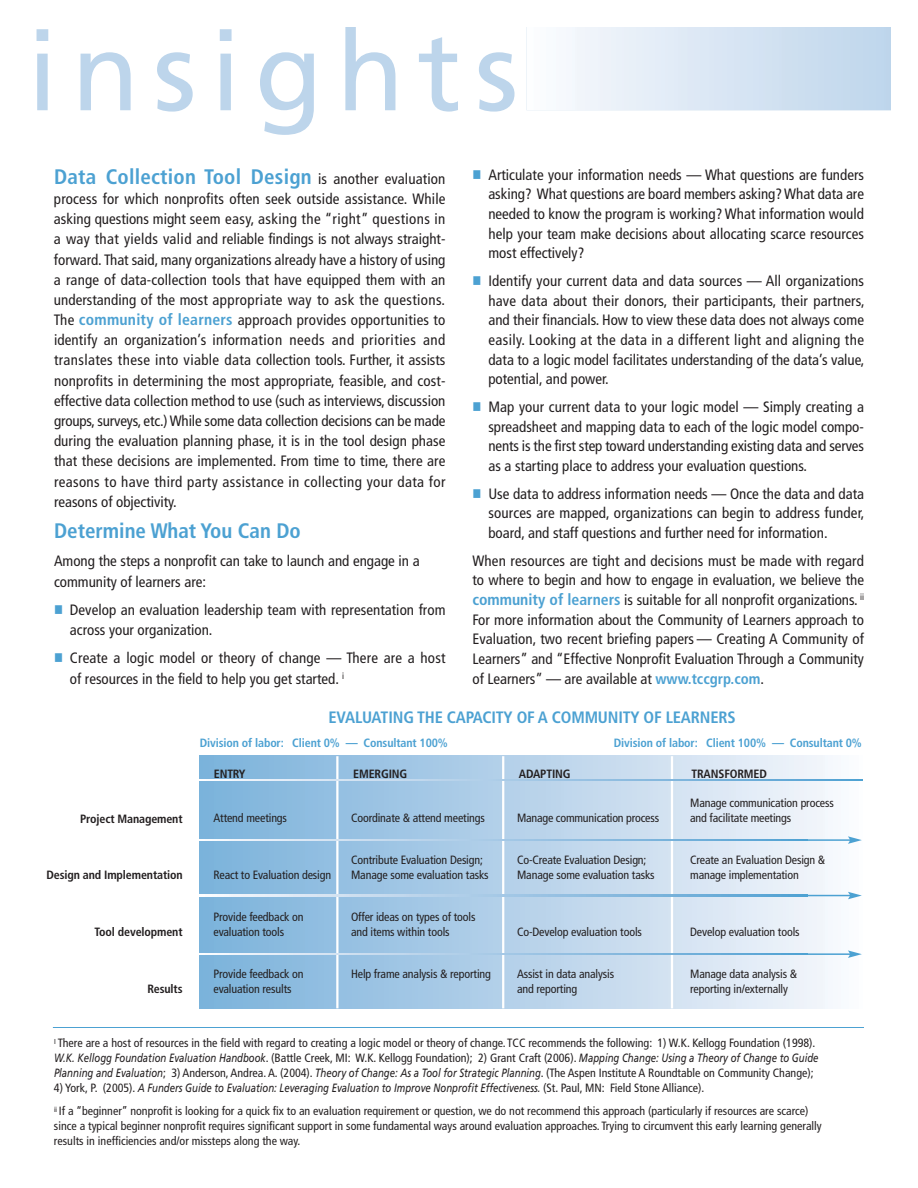
<style>
.page{position:relative;width:918px;height:1188px;background:#fff}
.page>*{position:absolute;margin:0;border:0;box-sizing:border-box;transform-origin:0 0}
.t1{font:111px "Frutiger";letter-spacing:.125em;color:#bdd5eb}
.t2{font:700 condensed 21px "Frutiger";letter-spacing:.01em;color:#4ca1d2}
.t3{font:700 condensed 16.5px "Frutiger";letter-spacing:-.01em;color:#4ca1d2}
.t4{font:condensed 15px/19.6px "Frutiger";color:#231f20;text-align:justify}
.t5{font:condensed 12px/15px "Frutiger";letter-spacing:-.01em;color:#231f20}
.t6{font:700 condensed 12px "Frutiger";letter-spacing:-.01em;color:#231f20}
.t7{font:700 condensed 12px "Frutiger";letter-spacing:-.01em;color:#4ca1d2}
.s1{font-weight:400;font-size:15px;color:#231f20}
.s2{font-weight:700;font-size:15.75px;color:#4ca1d2}
.s3{font-weight:700;color:#4ca1d2}
.s4{font-style:italic;font-stretch:normal}
</style>
<div class="page">
<div style="left:526px;top:27px;width:365px;height:83px;background:linear-gradient(to right,#fbfcfe,#bdd5eb)"></div>
<hr style="left:53px;top:1027px;width:811px;height:1px;background:#4ca1d2">
<div style="left:199px;top:756px;width:663px;height:252px;background:linear-gradient(to right,#7bb1da,#f6f7fc)"></div>
<hr style="left:336px;top:756px;width:3px;height:252px;background:#fff">
<hr style="left:502px;top:756px;width:2px;height:252px;background:#fff">
<hr style="left:671px;top:756px;width:2px;height:252px;background:#fff">
<hr style="left:801px;top:839px;width:50px;height:2px;background:#4ca1d2">
<svg style="left:848px;top:836px;width:14px;height:8px"></svg>
<svg style="left:199px;top:839px;width:602px;height:2px"></svg>
<svg style="left:199px;top:779px;width:663px;height:2px"></svg>
<hr style="left:801px;top:895px;width:50px;height:1px;background:#4ca1d2">
<svg style="left:848px;top:892px;width:14px;height:7px"></svg>
<svg style="left:199px;top:895px;width:602px;height:1px"></svg>
<hr style="left:801px;top:953px;width:50px;height:2px;background:#4ca1d2">
<svg style="left:848px;top:950px;width:14px;height:8px"></svg>
<svg style="left:199px;top:953px;width:602px;height:2px"></svg>
<h1 class="t1" style="left:27px;top:27px;width:493px">insights</h1>
<h2 class="t2" style="left:54px;top:168px;width:393px">Data Collection Tool Design <span class="s1">is another evaluation</span></h2>
<p class="t4" style="left:54px;top:190px;width:393px;line-height:20.2px">process for which nonprofits often seek outside assistance. While asking questions might seem easy, asking the “right” questions in a way that yields valid and reliable findings is not always straight&shy;forward. That said, many organizations already have a history of using a range of data-collection tools that have equipped them with an understanding of the most appropriate way to ask the questions.<br>The <span class="s2">community of learners</span> approach provides opportunities to identify an organization’s information needs and priorities and translates these into viable data collection tools. Further, it assists nonprofits in determining the most appropriate, feasible, and cost&shy;effective data collection method to use (such as interviews, discussion groups, surveys, etc.) While some data collection decisions can be made during the evaluation planning phase, it is in the tool design phase that these decisions are implemented. From time to time, there are reasons to have third party assistance in collecting your data for reasons of objectivity.</p>
<h2 class="t2" style="left:54px;top:522px;width:248px">Determine What You Can Do</h2>
<p class="t4" style="left:54px;top:552px;width:367px;line-height:20.2px">Among the steps a nonprofit can take to launch and engage in a community of learners are:</p>
<p class="t4" style="left:70px;top:601px;width:377px;line-height:20.2px">Develop an evaluation leadership team with representation from across your organization.</p>
<p class="t4" style="left:70px;top:649px;width:377px;line-height:20.2px">Create a logic model or theory of change — There are a host of resources in the field to help you get started. <sup>i</sup></p>
<p class="t4" style="left:488px;top:166px;width:377px">Articulate your information needs — What questions are funders asking? What questions are board members asking? What data are needed to know the program is working? What information would help your team make decisions about allocating scarce resources most effectively?</p>
<p class="t4" style="left:488px;top:272px;width:378px">Identify your current data and data sources — All organizations have data about their donors, their participants, their partners, and their financials. How to view these data does not always come easily. Looking at the data in a different light and aligning the data to a logic model facilitates understanding of the data’s value, potential, and power.</p>
<p class="t4" style="left:488px;top:398px;width:377px">Map your current data to your logic model — Simply creating a spreadsheet and mapping data to each of the logic model compo&shy;nents is the first step toward understanding existing data and serves as a starting place to address your evaluation questions.</p>
<p class="t4" style="left:488px;top:485px;width:378px">Use data to address information needs — Once the data and data sources are mapped, organizations can begin to address funder, board, and staff questions and further need for information.</p>
<p class="t4" style="left:472px;top:552px;width:393px">When resources are tight and decisions must be made with regard to where to begin and how to engage in evaluation, we believe the <span class="s2">community of learners</span> is suitable for all nonprofit organizations. <sup>ii </sup>For more information about the Community of Learners approach to Evaluation, two recent briefing papers — Creating A Community of Learners” and “Effective Nonprofit Evaluation Through a Community of Learners” — are available at <span class="s3">www.tccgrp.com</span>.</p>
<p class="t3" style="left:329px;top:711px;width:409px">EVALUATING THE CAPACITY OF A COMMUNITY OF LEARNERS</p>
<p class="t7" style="left:200px;top:738px;width:250px">Division of labor: Client 0% — Consultant 100%</p>
<p class="t7" style="left:614px;top:738px;width:250px">Division of labor: Client 100% — Consultant 0%</p>
<p class="t6" style="left:214px;top:769px;width:33px">ENTRY</p>
<p class="t6" style="left:353px;top:769px;width:56px">EMERGING</p>
<p class="t6" style="left:519px;top:769px;width:53px">ADAPTING</p>
<p class="t6" style="left:691px;top:769px;width:77px">TRANSFORMED</p>
<p class="t6" style="left:80px;top:814px;width:104px">Project Management</p>
<p class="t6" style="left:46px;top:870px;width:138px">Design and Implementation</p>
<p class="t6" style="left:95px;top:927px;width:90px">Tool development</p>
<p class="t6" style="left:147px;top:984px;width:37px">Results</p>
<p class="t5" style="left:213px;top:811px;width:75px">Attend meetings</p>
<p class="t5" style="left:213px;top:868px;width:119px">React to Evaluation design</p>
<p class="t5" style="left:213px;top:910px;width:92px">Provide feedback on evaluation tools</p>
<p class="t5" style="left:213px;top:967px;width:92px">Provide feedback on evaluation results</p>
<p class="t5" style="left:351px;top:811px;width:135px">Coordinate &amp; attend meetings</p>
<p class="t5" style="left:351px;top:853px;width:139px">Contribute Evaluation Design;<br>Manage some evaluation tasks</p>
<p class="t5" style="left:351px;top:910px;width:126px">Offer ideas on types of tools and items within tools</p>
<p class="t5" style="left:351px;top:967px;width:141px">Help frame analysis &amp; reporting</p>
<p class="t5" style="left:517px;top:811px;width:144px">Manage communication process</p>
<p class="t5" style="left:517px;top:853px;width:139px">Co-Create Evaluation Design;<br>Manage some evaluation tasks</p>
<p class="t5" style="left:517px;top:925px;width:126px">Co-Develop evaluation tools</p>
<p class="t5" style="left:517px;top:967px;width:99px">Assist in data analysis and reporting</p>
<p class="t5" style="left:690px;top:796px;width:145px">Manage communication process and facilitate meetings</p>
<p class="t5" style="left:690px;top:853px;width:137px">Create an Evaluation Design &amp; manage implementation</p>
<p class="t5" style="left:690px;top:925px;width:111px">Develop evaluation tools</p>
<p class="t5" style="left:690px;top:967px;width:109px">Manage data analysis &amp; reporting in/externally</p>
<p class="t5" style="left:54px;top:1037px;width:766px"><sup>I</sup> There are a host of resources in the field with regard to creating a logic model or theory of change. TCC recommends the following: 1) W.K. Kellogg Foundation (1998).<br><span class="s4">W.K. Kellogg Foundation Evaluation Handbook</span>. (Battle Creek, MI: W.K. Kellogg Foundation); 2) Grant Craft (2006). <span class="s4">Mapping Change: Using a Theory of Change to Guide<br>Planning and Evaluation</span>; 3) Anderson, Andrea. A. (2004). <span class="s4">Theory of Change: As a Tool for Strategic Planning</span>. (The Aspen Institute A Roundtable on Community Change);</p>
<p class="t5" style="left:54px;top:1077px;width:756px;line-height:23.1px">4) York, P. (2005). <span class="s4">A Funders Guide to Evaluation: Leveraging Evaluation to Improve Nonprofit Effectiveness.</span> (St. Paul, MN: Field Stone Alliance).<br><sup>ii</sup> If a “beginner” nonprofit is looking for a quick fix to an evaluation requirement or question, we do not recommend this approach (particularly if resources are scarce)</p>
<p class="t5" style="left:54px;top:1120px;width:769px">since a typical beginner nonprofit requires significant support in some fundamental ways around evaluation approaches. Trying to circumvent this early learning generally results in inefficiencies and/or missteps along the way.</p>
</div>
